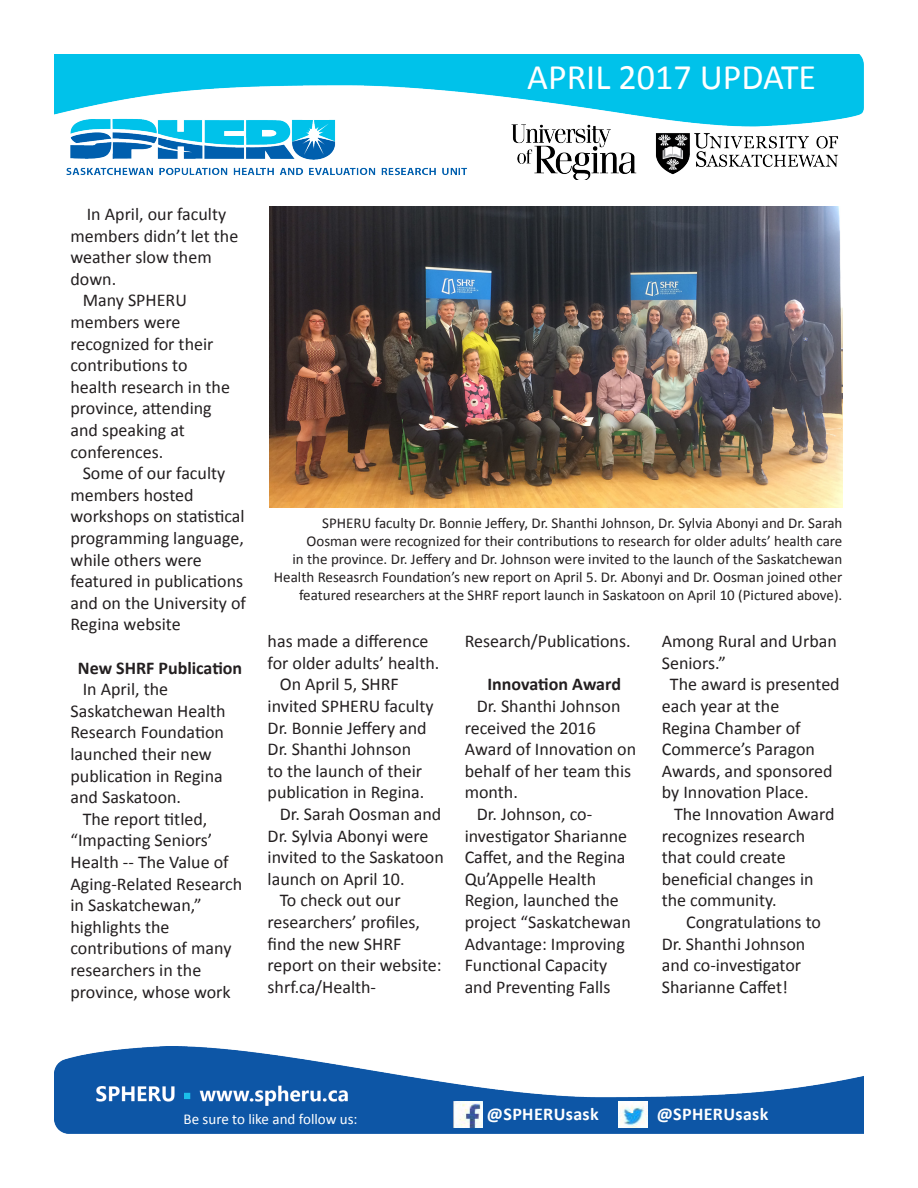
<style>
.page{position:relative;width:918px;height:1188px;background:#fff}
.page>*{position:absolute;margin:0;border:0;box-sizing:border-box;transform-origin:0 0}
.t1{font:36px "Calibri";color:#fff}
.t2{font:18px/21.6px "Calibri";color:#231f20}
.t3{font:700 18px "Calibri";color:#231f20}
.t4{font:700 18px "Calibri";letter-spacing:.02em;color:#fff}
.t5{font:15px/18px "Calibri";color:#231f20;text-align:right}
.t6{font:15px "Calibri";color:#fff}
</style>
<div class="page">
<img style="left:54px;top:54px;width:810px;height:126px">
<img style="left:54px;top:1046px;width:810px;height:88px">
<img style="left:619px;top:1102px;width:28px;height:26px">
<img style="left:454px;top:1102px;width:29px;height:26px">
<img style="left:269px;top:206px;width:573px;height:301px">
<p class="t1" style="left:527px;top:54px;width:290px">APRIL 2017 UPDATE</p>
<p class="t2" style="left:70px;top:203px;width:169px;text-indent:16px">In April, our faculty members didn’t let the weather slow them down.</p>
<p class="t2" style="left:70px;top:290px;width:161px;text-indent:12px">Many SPHERU members were recognized for their contributions to health research in the province, attending and speaking at conferences.</p>
<p class="t2" style="left:70px;top:462px;width:177px;text-indent:12px">Some of our faculty members hosted workshops on statistical programming language, while others were featured in publications and on the University of<br>Regina website</p>
<p class="t3" style="left:78px;top:656px;width:166px">New SHRF Publication</p>
<p class="t2" style="left:70px;top:678px;width:157px;text-indent:12px">In April, the<br>Saskatchewan Health<br>Research Foundation launched their new publication in Regina and Saskatoon.</p>
<p class="t2" style="left:70px;top:808px;width:173px;text-indent:12px">The report titled, “Impacting Seniors’<br>Health -- The Value of<br>Aging-Related Research in Saskatchewan,” highlights the contributions of many researchers in the province, whose work</p>
<p class="t5" style="left:274px;top:514px;width:570px">SPHERU faculty Dr. Bonnie Jeffery, Dr. Shanthi Johnson, Dr. Sylvia Abonyi and Dr. Sarah Oosman were recognized for their contributions to research for older adults’ health care<br>in the province. Dr. Jeffery and Dr. Johnson were invited to the launch of the Saskatchewan Health Reseasrch Foundation’s new report on April 5. Dr. Abonyi and Dr. Oosman joined other featured researchers at the SHRF report launch in Saskatoon on April 10 (Pictured above).</p>
<p class="t2" style="left:268px;top:630px;width:173px">has made a difference for older adults’ health.</p>
<p class="t2" style="left:268px;top:674px;width:167px;text-indent:12px">On April 5, SHRF invited SPHERU faculty<br>Dr. Bonnie Jeffery and<br>Dr. Shanthi Johnson<br>to the launch of their publication in Regina.</p>
<p class="t2" style="left:268px;top:803px;width:178px;text-indent:12px">Dr. Sarah Oosman and<br>Dr. Sylvia Abonyi were invited to the Saskatoon launch on April 10.</p>
<p class="t2" style="left:268px;top:890px;width:176px;text-indent:12px">To check out our researchers’ profiles, find the new SHRF report on their website: shrf.ca/Health-</p>
<p class="t2" style="left:465px;top:630px;width:167px">Research/Publications.</p>
<p class="t3" style="left:487px;top:673px;width:135px">Innovation Award</p>
<p class="t2" style="left:465px;top:695px;width:173px;text-indent:12px">Dr. Shanthi Johnson received the 2016<br>Award of Innovation on behalf of her team this month.</p>
<p class="t2" style="left:465px;top:803px;width:168px;text-indent:12px">Dr. Johnson, co&shy;investigator Sharianne<br>Caffet, and the Regina<br>Qu’Appelle Health<br>Region, launched the project “Saskatchewan<br>Advantage: Improving<br>Functional Capacity and Preventing Falls</p>
<p class="t2" style="left:662px;top:630px;width:177px">Among Rural and Urban<br>Seniors.”</p>
<p class="t2" style="left:662px;top:674px;width:179px;text-indent:8px">The award is presented each year at the<br>Regina Chamber of<br>Commerce’s Paragon<br>Awards, and sponsored by Innovation Place.</p>
<p class="t2" style="left:662px;top:803px;width:174px;text-indent:12px">The Innovation Award recognizes research that could create beneficial changes in the community.</p>
<p class="t2" style="left:662px;top:911px;width:161px;text-indent:24px">Congratulations to<br>Dr. Shanthi Johnson and co-investigator<br>Sharianne Caffet!</p>
<p class="t6" style="left:184px;top:1110px;width:176px">Be sure to like and follow us:</p>
<p class="t4" style="left:487px;top:1102px;width:113px">@SPHERUsask</p>
<p class="t4" style="left:657px;top:1102px;width:113px">@SPHERUsask</p>
</div>
